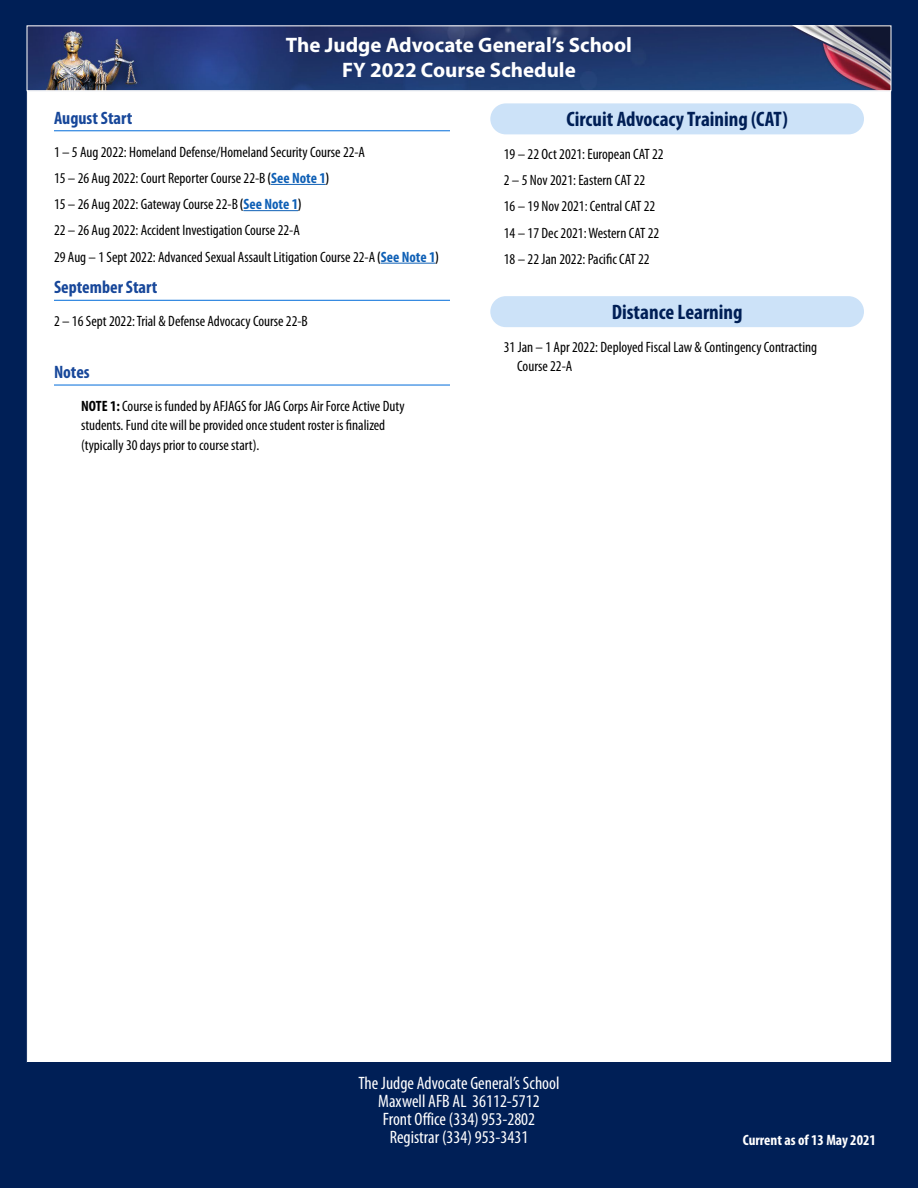
<style>
.page{position:relative;width:918px;height:1188px;background:#001f56}
.page>*{position:absolute;margin:0;border:0;box-sizing:border-box;transform-origin:0 0}
.t1{font:700 21px/25.2px "Myriad Pro";color:#fff;text-align:center}
.Section_Type{font:700 condensed 21px "Myriad Pro";color:#001f56}
.Section_Type_space_a{font:700 condensed 21px "Myriad Pro";color:#001f56}
.t2{font:condensed 18px/18px "Myriad Pro";color:#fff;text-align:center}
.Month_Start{font:700 condensed 18px "Myriad Pro";color:#17479a}
.Notes{font:700 condensed 18px "Myriad Pro";letter-spacing:-.005em;color:#17479a}
.Course_No_Underline{font:condensed 15px "Myriad Pro";color:#000}
.Course_Indent{font:condensed 15px/19.5px "Myriad Pro";color:#000}
.Note_Indent{font:condensed 15px/19.5px "Myriad Pro";color:#000}
.t3{font:700 condensed 15px "Myriad Pro";color:#fff}
.s1{font-weight:700}
.s2{font-weight:700;color:#0f60b6}
</style>
<div class="page">
<div style="left:27px;top:91px;width:864px;height:971px;background:#fff;border:1px solid #fff"></div>
<img style="left:29px;top:27px;width:860px;height:62px">
<div style="left:27px;top:25px;width:864px;height:66px;border:1px solid #fff"></div>
<hr style="left:54px;top:130px;width:396px;height:1px;background:#006cda">
<hr style="left:271px;top:184px;width:55px;height:1px;background:#0f60b6">
<hr style="left:243px;top:210px;width:55px;height:1px;background:#0f60b6">
<hr style="left:381px;top:263px;width:54px;height:1px;background:#0f60b6">
<hr style="left:54px;top:300px;width:396px;height:1px;background:#006cda">
<hr style="left:54px;top:385px;width:396px;height:1px;background:#006cda">
<div style="left:490px;top:103px;width:374px;height:31px;background:#cce2f8;border-radius:15px"></div>
<div style="left:490px;top:296px;width:374px;height:31px;background:#cce2f8;border-radius:15px"></div>
<h1 class="t1" style="left:286px;top:31px;width:348px">The Judge Advocate General’s School<br>FY 2022 Course Schedule</h1>
<h2 class="Month_Start" style="left:54px;top:106px;width:80px">August Start</h2>
<p class="Course_No_Underline" style="left:54px;top:143px;width:313px">1 – 5 Aug 2022: Homeland Defense/Homeland Security Course 22-A</p>
<p class="Course_No_Underline" style="left:54px;top:169px;width:276px">15 – 26 Aug 2022: Court Reporter Course 22-B <span class="s1">(</span><span class="s2">See Note 1</span><span class="s1">)</span></p>
<p class="Course_No_Underline" style="left:54px;top:195px;width:249px">15 – 26 Aug 2022: Gateway Course 22-B <span class="s1">(</span><span class="s2">See Note 1</span><span class="s1">)</span></p>
<p class="Course_No_Underline" style="left:54px;top:221px;width:247px">22 – 26 Aug 2022: Accident Investigation Course 22-A</p>
<p class="Course_No_Underline" style="left:54px;top:248px;width:386px">29 Aug – 1 Sept 2022: Advanced Sexual Assault Litigation Course 22-A <span class="s1">(</span><span class="s2">See Note 1</span><span class="s1">)</span></p>
<h2 class="Month_Start" style="left:54px;top:276px;width:105px">September Start</h2>
<p class="Course_No_Underline" style="left:54px;top:312px;width:255px">2 – 16 Sept 2022: Trial &amp; Defense Advocacy Course 22-B</p>
<p class="Notes" style="left:54px;top:361px;width:37px">Notes</p>
<p class="Note_Indent" style="left:81px;top:396px;width:325px"><span class="s1">NOTE 1:</span> Course is funded by AFJAGS for JAG Corps Air Force Active Duty students. Fund cite will be provided once student roster is finalized (typically 30 days prior to course start).</p>
<h1 class="Section_Type" style="left:566px;top:106px;width:223px">Circuit Advocacy Training (CAT)</h1>
<p class="Course_Indent" style="left:504px;top:144px;width:161px">19 – 22 Oct 2021: European CAT 22</p>
<p class="Course_Indent" style="left:504px;top:170px;width:143px">2 – 5 Nov 2021: Eastern CAT 22</p>
<p class="Course_Indent" style="left:504px;top:197px;width:153px">16 – 19 Nov 2021: Central CAT 22</p>
<p class="Course_Indent" style="left:504px;top:223px;width:157px">14 – 17 Dec 2021: Western CAT 22</p>
<p class="Course_Indent" style="left:504px;top:249px;width:147px">18 – 22 Jan 2022: Pacific CAT 22</p>
<p class="Section_Type_space_a" style="left:612px;top:299px;width:132px">Distance Learning</p>
<p class="Course_Indent" style="left:517px;top:337px;width:301px;text-indent:-14px">31 Jan – 1 Apr 2022: Deployed Fiscal Law &amp; Contingency Contracting<br>Course 22-A</p>
<p class="t2" style="left:358px;top:1074px;width:203px">The Judge Advocate General’s School<br>Maxwell AFB AL 36112-5712<br>Front Office (334) 953-2802<br>Registrar (334) 953-3431</p>
<p class="t3" style="left:743px;top:1131px;width:135px">Current as of 13 May 2021</p>
</div>
